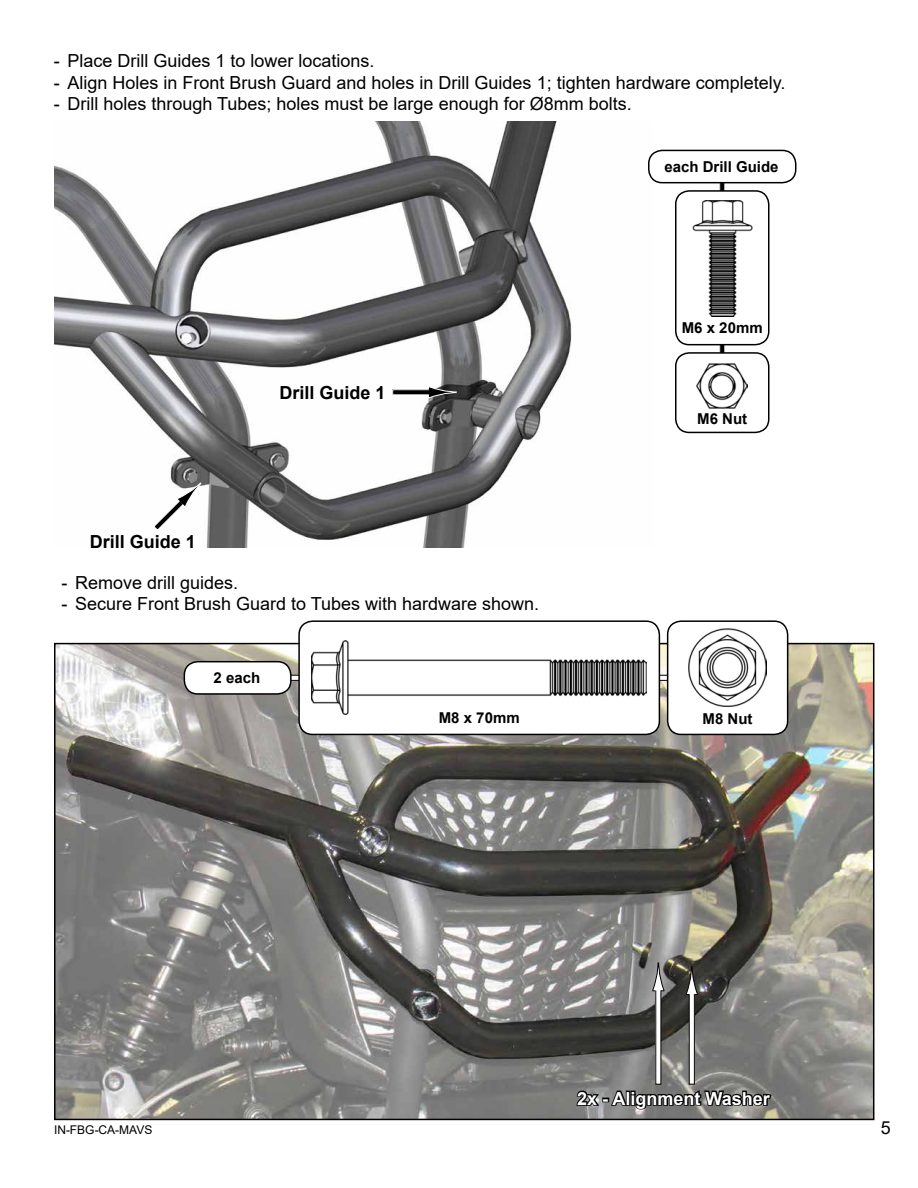
<style>
.page{position:relative;width:918px;height:1188px;background:#fff}
.page>*{position:absolute;margin:0;border:0;box-sizing:border-box;transform-origin:0 0}
.t1{font:18px "Arial";color:#000}
.t2{font:700 18px "Arial";color:#000}
.t3{font:700 18px "Arial";color:#fff}
.t4{font:700 15px "Arial";color:#000}
.t5{font:12px "Arial";color:#000}
</style>
<div class="page">
<img style="left:54px;top:122px;width:599px;height:426px">
<img style="left:57px;top:646px;width:814px;height:471px">
<div style="left:689px;top:994px;width:5px;height:90px;background:#fff"></div>
<div style="left:689px;top:994px;width:6px;height:91px;border:1px solid #000"></div>
<svg style="left:685px;top:967px;width:13px;height:28px"></svg>
<svg style="left:575px;top:1086px;width:198px;height:25px;background:#525250"></svg>
<div style="left:656px;top:990px;width:5px;height:94px;background:#fff"></div>
<svg style="left:652px;top:963px;width:13px;height:29px"></svg>
<svg style="left:153px;top:481px;width:49px;height:50px"></svg>
<div style="left:393px;top:390px;width:36px;height:5px;background:#000"></div>
<div style="left:392px;top:389px;width:37px;height:6px;border:1px solid #fff"></div>
<svg style="left:428px;top:386px;width:29px;height:13px"></svg>
<div style="left:720px;top:167px;width:5px;height:205px;background:#000"></div>
<div style="left:719px;top:167px;width:6px;height:205px;border:1px solid #fff"></div>
<div style="left:676px;top:353px;width:93px;height:79px;background:#fff;border-radius:14px"></div>
<div style="left:675px;top:352px;width:95px;height:81px;border:2px solid #000;border-radius:14px"></div>
<img style="left:697px;top:363px;width:51px;height:45px">
<div style="left:676px;top:191px;width:93px;height:154px;background:#fff;border-radius:14px"></div>
<div style="left:675px;top:190px;width:95px;height:155px;border:2px solid #000;border-radius:14px"></div>
<img style="left:692px;top:201px;width:60px;height:116px">
<div style="left:649px;top:150px;width:147px;height:33px;background:#fff;border-radius:14px"></div>
<div style="left:648px;top:150px;width:148px;height:33px;border:2px solid #000;border-radius:14px"></div>
<div style="left:184px;top:662px;width:107px;height:32px;background:#fff;border-radius:14px"></div>
<div style="left:184px;top:661px;width:108px;height:34px;border:2px solid #000;border-radius:14px"></div>
<div style="left:668px;top:621px;width:120px;height:113px;background:#fff;border-radius:14px"></div>
<div style="left:667px;top:620px;width:121px;height:115px;border:2px solid #000;border-radius:14px"></div>
<img style="left:689px;top:629px;width:78px;height:77px">
<div style="left:299px;top:621px;width:360px;height:113px;background:#fff;border-radius:14px"></div>
<div style="left:298px;top:620px;width:362px;height:115px;border:2px solid #000;border-radius:14px"></div>
<img style="left:312px;top:641px;width:335px;height:74px">
<p class="t1" style="left:54px;top:48px;width:322px">- Place Drill Guides 1 to lower locations.</p>
<p class="t1" style="left:54px;top:70px;width:733px">- Align Holes in Front Brush Guard and holes in Drill Guides 1; tighten hardware completely.</p>
<p class="t1" style="left:54px;top:92px;width:579px">- Drill holes through Tubes; holes must be large enough for Ø8mm bolts.</p>
<p class="t4" style="left:664px;top:156px;width:116px">each Drill Guide</p>
<p class="t2" style="left:90px;top:529px;width:108px">Drill Guide 1</p>
<p class="t2" style="left:280px;top:380px;width:108px">Drill Guide 1</p>
<p class="t1" style="left:62px;top:570px;width:178px">- Remove drill guides.</p>
<p class="t1" style="left:62px;top:592px;width:479px">- Secure Front Brush Guard to Tubes with hardware shown.</p>
<p class="t4" style="left:214px;top:667px;width:48px">2 each</p>
<p class="t4" style="left:682px;top:317px;width:82px">M6 x 20mm</p>
<p class="t4" style="left:697px;top:409px;width:51px">M6 Nut</p>
<p class="t4" style="left:439px;top:707px;width:82px">M8 x 70mm</p>
<p class="t4" style="left:703px;top:709px;width:51px">M8 Nut</p>
<p class="t3" style="left:577px;top:1086px;width:194px">2x - Alignment Washer</p>
<p class="t5" style="left:54px;top:1122px;width:100px">IN-FBG-CA-MAVS</p>
<p class="t1" style="left:881px;top:1115px;width:12px">5</p>
</div>
